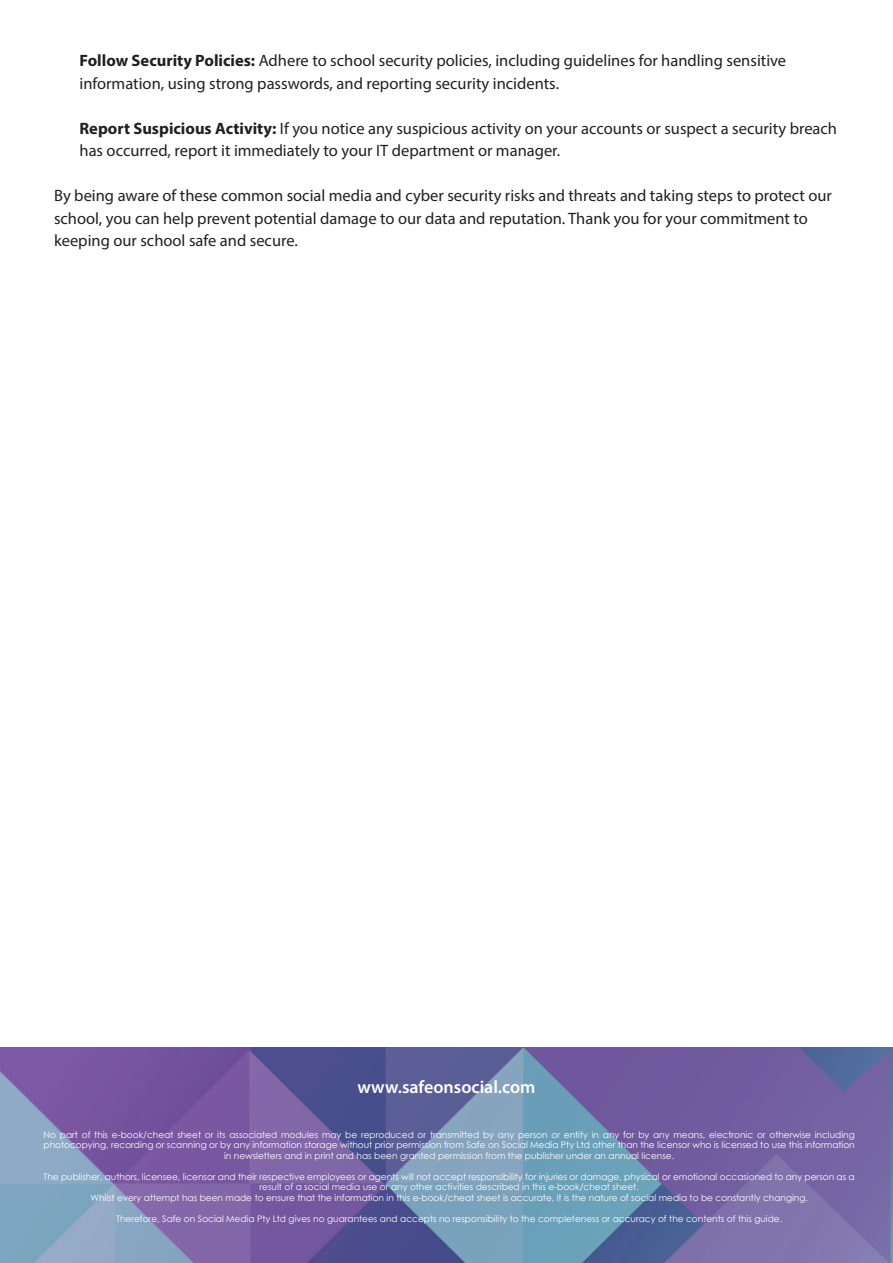
<style>
.page{position:relative;width:893px;height:1263px;background:#fff}
.page>*{position:absolute;margin:0;border:0;box-sizing:border-box;transform-origin:0 0}
.t1{font:600 18px "Myriad Pro";color:#fff}
.t2{font:16.5px/22.5px "Myriad Pro";color:#231f20}
.t3{font:9px/10.5px "Century Gothic";color:#fff;text-align:center}
.s1{font-weight:700}
</style>
<div class="page">
<img style="left:0;top:1047px;width:893px;height:216px">
<p class="t2" style="left:80px;top:49px;width:708px"><span class="s1">Follow Security Policies:</span> Adhere to school security policies, including guidelines for handling sensitive information, using strong passwords, and reporting security incidents.</p>
<p class="t2" style="left:80px;top:117px;width:759px"><span class="s1">Report Suspicious Activity:</span> If you notice any suspicious activity on your accounts or suspect a security breach has occurred, report it immediately to your IT department or manager.</p>
<p class="t2" style="left:54px;top:184px;width:779px">By being aware of these common social media and cyber security risks and threats and taking steps to protect our school, you can help prevent potential damage to our data and reputation. Thank you for your commitment to keeping our school safe and secure.</p>
<p class="t1" style="left:357px;top:1075px;width:179px">www.safeonsocial.com</p>
<p class="t3" style="left:44px;top:1129px;width:813px">No part of this e-book/cheat sheet or its associated modules may be reproduced or transmitted by any person or entity in any for by any means, electronic or otherwise including photocopying, recording or scanning or by any information storage without prior permission from Safe on Social Media Pty Ltd other than the licensor who is licensed to use this information in newsletters and in print and has been granted permission from the publisher under an annual license.</p>
<p class="t3" style="left:44px;top:1171px;width:813px">The publisher, authors, licensee, licensor and their respective employees or agents will not accept responsibility for injuries or damage, physical or emotional occasioned to any person as a result of a social media use or any other activities described in this e-book/cheat sheet.</p>
<p class="t3" style="left:90px;top:1192px;width:719px">Whilst every attempt has been made to ensure that the information in this e-book/cheat sheet is accurate, it is the nature of social media to be constantly changing.</p>
<p class="t3" style="left:116px;top:1213px;width:667px">Therefore, Safe on Social Media Pty Ltd gives no guarantees and accepts no responsibility to the completeness or accuracy of the contents of this guide.</p>
</div>
